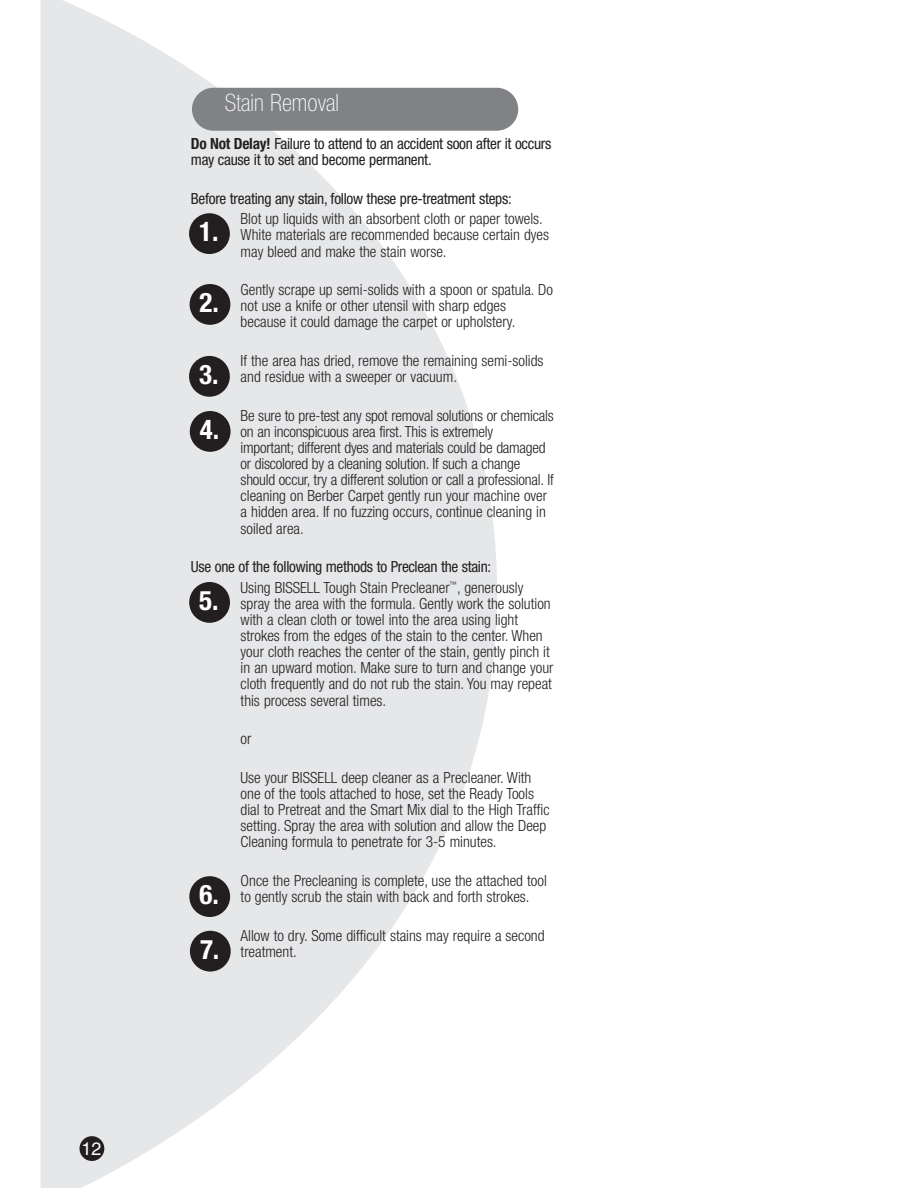
<style>
.page{position:relative;width:918px;height:1188px;background:#fff}
.page>*{position:absolute;margin:0;border:0;box-sizing:border-box;transform-origin:0 0}
.t1{font:700 condensed 27px/55.1px "Helvetica Neue";color:#fff}
.t2{font:100 condensed 24px "Helvetica Neue";color:#fff}
.t3{font:18px "Helvetica";color:#fff}
.t4{font:300 condensed 15.3px/16.2px "Helvetica Neue";color:#231f20}
.t5{font:condensed 15.3px/16.2px "Helvetica Neue";letter-spacing:-.02em;color:#231f20}
.s1{font-weight:700}
.s2{font-weight:300}
</style>
<div class="page">
<svg style="left:40px;top:0;width:457px;height:1188px;fill:#e6e7e9"></svg>
<div style="left:80px;top:1136px;width:24px;height:25px;background:#231f20;border-radius:50%"></div>
<div style="left:192px;top:88px;width:326px;height:43px;background:#808285;border-radius:21px"></div>
<div style="left:189px;top:213px;width:41px;height:41px;background:#231f20;border-radius:50%"></div>
<div style="left:190px;top:284px;width:40px;height:41px;background:#231f20;border-radius:50%"></div>
<div style="left:189px;top:356px;width:41px;height:41px;background:#231f20;border-radius:50%"></div>
<div style="left:190px;top:411px;width:41px;height:41px;background:#231f20;border-radius:50%"></div>
<div style="left:189px;top:876px;width:41px;height:41px;background:#231f20;border-radius:50%"></div>
<div style="left:189px;top:582px;width:41px;height:41px;background:#231f20;border-radius:50%"></div>
<div style="left:190px;top:931px;width:41px;height:41px;background:#231f20;border-radius:50%"></div>
<p class="t3" style="left:82px;top:1141px;width:22px">12</p>
<h2 class="t2" style="left:225px;top:94px;width:116px">Stain Removal</h2>
<p class="t5" style="left:191px;top:137px;width:362px"><span class="s1">Do Not Delay!</span> Failure to attend to an accident soon after it occurs may cause it to set and become permanent.</p>
<p class="t5" style="left:191px;top:191px;width:322px">Before treating any stain, follow these pre-treatment steps:</p>
<p class="t4" style="left:241px;top:212px;width:310px">Blot up liquids with an absorbent cloth or paper towels.<br>White materials are recommended because certain dyes may bleed and make the stain worse.</p>
<p class="t4" style="left:241px;top:283px;width:314px">Gently scrape up semi-solids with a spoon or spatula. Do not use a knife or other utensil with sharp edges because it could damage the carpet or upholstery.</p>
<p class="t4" style="left:241px;top:354px;width:304px">If the area has dried, remove the remaining semi-solids and residue with a sweeper or vacuum.</p>
<p class="t4" style="left:241px;top:408px;width:315px">Be sure to pre-test any spot removal solutions or chemicals on an inconspicuous area first. This is extremely<br>important; different dyes and materials could be damaged or discolored by a cleaning solution. If such a change should occur, try a different solution or call a professional. If cleaning on Berber Carpet gently run your machine over a hidden area. If no fuzzing occurs, continue cleaning in soiled area.</p>
<p class="t5" style="left:241px;top:558px;width:284px;line-height:20.5px;text-indent:-50px">Use one of the following methods to Preclean the stain:<br><span class="s2">Using BISSELL Tough Stain Precleaner</span><sup>™</sup><span class="s2">, generously</span></p>
<p class="t4" style="left:241px;top:597px;width:314px">spray the area with the formula. Gently work the solution with a clean cloth or towel into the area using light strokes from the edges of the stain to the center. When your cloth reaches the center of the stain, gently pinch it in an upward motion. Make sure to turn and change your cloth frequently and do not rub the stain. You may repeat this process several times.</p>
<p class="t4" style="left:241px;top:732px;width:12px">or</p>
<p class="t4" style="left:241px;top:771px;width:311px">Use your BISSELL deep cleaner as a Precleaner. With one of the tools attached to hose, set the Ready Tools dial to Pretreat and the Smart Mix dial to the High Traffic setting. Spray the area with solution and allow the Deep Cleaning formula to penetrate for 3-5 minutes.</p>
<p class="t4" style="left:241px;top:874px;width:308px">Once the Precleaning is complete, use the attached tool to gently scrub the stain with back and forth strokes.</p>
<p class="t4" style="left:241px;top:928px;width:305px">Allow to dry. Some difficult stains may require a second treatment.</p>
<h1 class="t1" style="left:199px;top:206px;width:21px">1.</h1>
<h1 class="t1" style="left:200px;top:277px;width:21px">2.</h1>
<h1 class="t1" style="left:199px;top:349px;width:22px">3.<br>4.</h1>
<h1 class="t1" style="left:199px;top:575px;width:21px">5.</h1>
<h1 class="t1" style="left:199px;top:869px;width:21px">6.</h1>
<h1 class="t1" style="left:200px;top:924px;width:21px">7.</h1>
</div>
